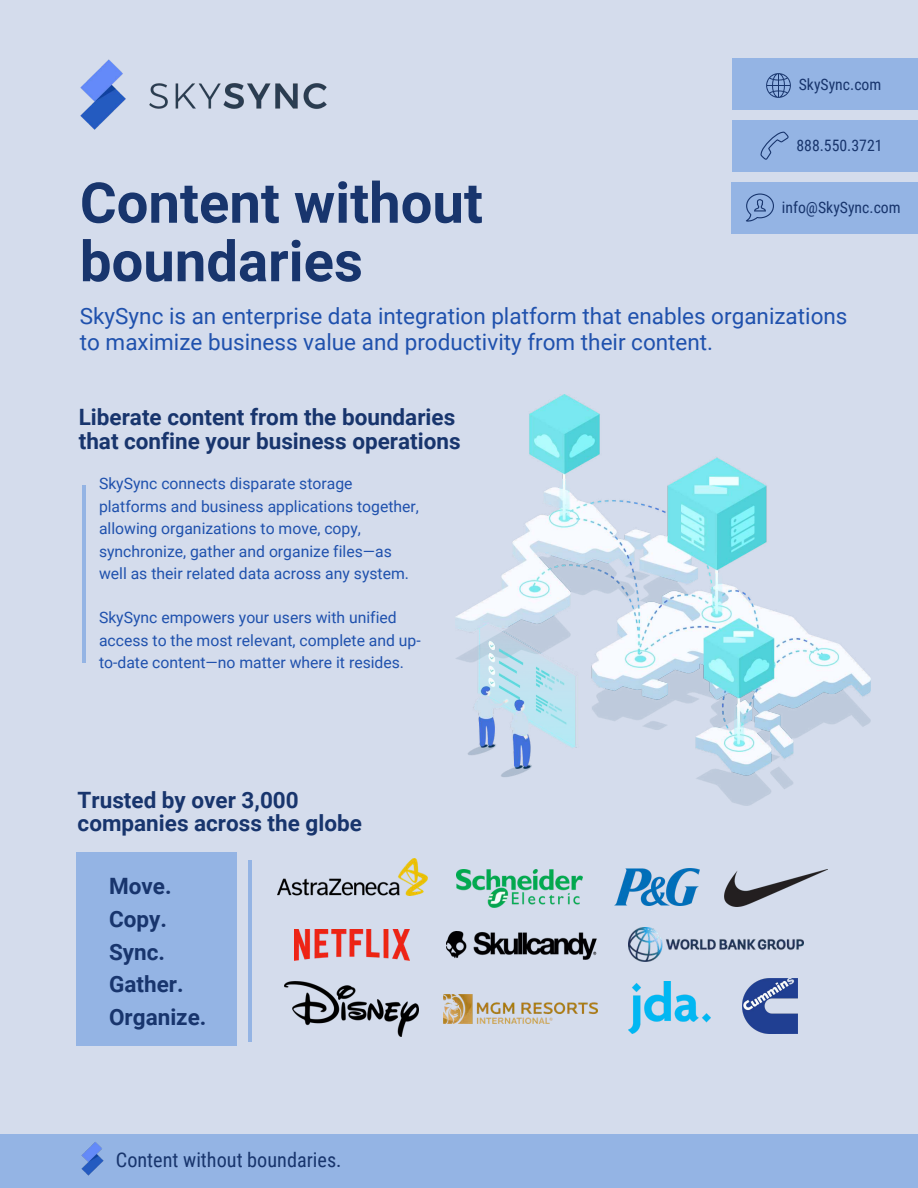
<style>
.page{position:relative;width:918px;height:1188px;background:#d4dcec}
.page>*{position:absolute;margin:0;border:0;box-sizing:border-box;transform-origin:0 0}
.t1{font:700 56.25px/58.5px "Roboto";color:#18356d}
.t2{font:700 22.5px/32.7px "Roboto";color:#18356d}
.t3{font:22.5px/25.8px "Roboto";color:#1f51ad}
.t4{font:20.25px "Roboto Condensed";color:#18356d}
.t5{font:15.75px/22.5px "Roboto";color:#1f51ad}
.t6{font:15.75px "Roboto Condensed";color:#18356d}
</style>
<div class="page">
<div style="left:77px;top:853px;width:160px;height:193px;background:#94b4e4"></div>
<hr style="left:82px;top:485px;width:4px;height:178px;background:#94b4e4">
<img style="left:80px;top:59px;width:247px;height:71px">
<div style="left:0;top:1134px;width:918px;height:54px;background:#94b4e4"></div>
<div style="left:732px;top:58px;width:186px;height:52px;background:#94b4e4"></div>
<svg style="left:766px;top:73px;width:25px;height:25px"></svg>
<div style="left:732px;top:120px;width:186px;height:52px;background:#94b4e4"></div>
<svg style="left:761px;top:132px;width:28px;height:28px"></svg>
<div style="left:731px;top:182px;width:187px;height:52px;background:#94b4e4"></div>
<svg style="left:746px;top:194px;width:28px;height:28px"></svg>
<img style="left:81px;top:1142px;width:23px;height:34px">
<hr style="left:249px;top:861px;width:3px;height:181px;background:#94b4e4">
<img style="left:456px;top:395px;width:415px;height:411px">
<img style="left:447px;top:932px;width:149px;height:28px">
<img style="left:742px;top:979px;width:56px;height:55px">
<img style="left:295px;top:929px;width:115px;height:32px">
<img style="left:614px;top:868px;width:86px;height:38px">
<img style="left:724px;top:870px;width:103px;height:37px">
<img style="left:278px;top:858px;width:150px;height:38px">
<img style="left:285px;top:981px;width:133px;height:55px">
<img style="left:443px;top:994px;width:154px;height:30px">
<img style="left:629px;top:927px;width:174px;height:35px">
<img style="left:457px;top:870px;width:126px;height:38px">
<img style="left:629px;top:981px;width:82px;height:53px">
<p class="t6" style="left:799px;top:73px;width:84px">SkySync.com</p>
<p class="t6" style="left:796px;top:134px;width:88px">888.550.3721</p>
<h1 class="t1" style="left:80px;top:171px;width:405px">Content without boundaries</h1>
<h2 class="t3" style="left:80px;top:302px;width:769px">SkySync is an enterprise data integration platform that enables organizations to maximize business value and productivity from their content.</h2>
<p class="t6" style="left:782px;top:196px;width:120px">info@SkySync.com</p>
<h2 class="t2" style="left:79px;top:405px;width:383px;line-height:23.7px">Liberate content from the boundaries that confine your business operations</h2>
<p class="t5" style="left:99px;top:472px;width:321px">SkySync connects disparate storage platforms and business applications together, allowing organizations to move, copy, synchronize, gather and organize files—as well as their related data across any system.</p>
<p class="t5" style="left:99px;top:606px;width:323px">SkySync empowers your users with unified access to the most relevant, complete and up&shy;to-date content—no matter where it resides.</p>
<h2 class="t2" style="left:78px;top:787px;width:286px;line-height:23.7px">Trusted by over 3,000 companies across the globe</h2>
<h2 class="t2" style="left:109px;top:869px;width:99px">Move.<br>Copy.<br>Sync.<br>Gather.<br>Organize.</h2>
<p class="t4" style="left:116px;top:1145px;width:227px">Content without boundaries.</p>
</div>
